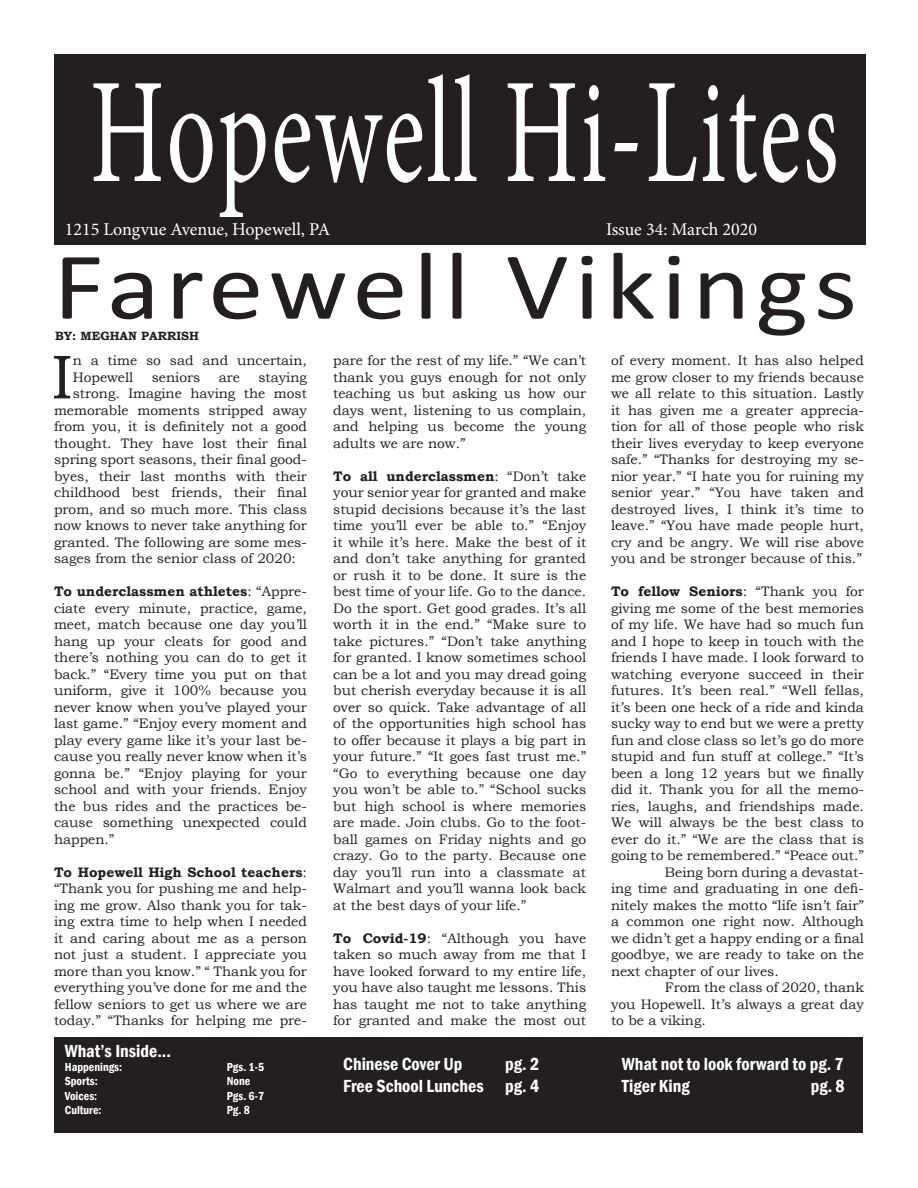
<style>
.page{position:relative;width:918px;height:1188px;background:#fff}
.page>*{position:absolute;margin:0;border:0;box-sizing:border-box;transform-origin:0 0}
.t1{font:150.15px "Minion Pro";letter-spacing:.02em;color:#fff;scale:.65 1}
.t2{font:96.6px "Calibri";letter-spacing:.05em;color:#231f20;scale:1.15 1}
.t3{font:62.25px "Bookman Old Style";color:#231f20}
.t4{font:600 condensed 18px/21.6px "Franklin Gothic";color:#fff}
.t5{font:18px "Minion Pro";color:#fff}
.t6{font:13.8px/16.5px "Bookman Old Style";color:#231f20;text-align:justify}
.t7{font:700 13.8px "Bookman Old Style";color:#231f20}
.t8{font:600 condensed 12px "Franklin Gothic";color:#fff}
.t9{font:700 12px "Bookman Old Style";color:#231f20}
.s1{font-weight:700}
.s2{font-weight:400}
</style>
<div class="page">
<div style="left:54px;top:55px;width:812px;height:190px;background:#231f20"></div>
<div style="left:55px;top:1038px;width:808px;height:95px;background:#231f20"></div>
<h1 class="t1" style="left:90px;top:32px;width:1154px">Hopewell Hi-Lites</h1>
<h3 class="t5" style="left:65px;top:217px;width:267px">1215 Longvue Avenue, Hopewell, PA</h3>
<h3 class="t5" style="left:606px;top:217px;width:153px">Issue 34: March 2020</h3>
<h2 class="t2" style="left:53px;top:219px;width:701px">Farewell Vikings</h2>
<p class="t9" style="left:55px;top:327px;width:145px">BY: MEGHAN PARRISH</p>
<h3 class="t3" style="left:52px;top:337px;width:23px">I</h3>
<p class="t6" style="left:73px;top:352px;width:236px">n a time so sad and uncertain,<br>Hopewell</p>
<p class="t6" style="left:152px;top:369px;width:50px">seniors</p>
<p class="t6" style="left:219px;top:369px;width:23px">are</p>
<p class="t6" style="left:258px;top:369px;width:50px">staying</p>
<p class="t6" style="left:73px;top:385px;width:236px">strong. Imagine having the most</p>
<p class="t6" style="left:54px;top:402px;width:254px">memorable moments stripped away</p>
<p class="t6" style="left:54px;top:418px;width:255px">from you, it is definitely not a good</p>
<p class="t6" style="left:54px;top:435px;width:254px">thought. They have lost their final</p>
<p class="t6" style="left:54px;top:451px;width:255px">spring sport seasons, their final good-</p>
<p class="t6" style="left:54px;top:468px;width:255px">byes, their last months with their</p>
<p class="t6" style="left:54px;top:484px;width:254px">childhood best friends, their final</p>
<p class="t6" style="left:54px;top:501px;width:255px">prom, and so much more. This class</p>
<p class="t6" style="left:54px;top:517px;width:255px">now knows to never take anything for</p>
<p class="t6" style="left:54px;top:534px;width:255px">granted. The following are some mes-</p>
<p class="t6" style="left:54px;top:550px;width:244px">sages from the senior class of 2020:</p>
<p class="t6" style="left:54px;top:583px;width:255px"><span class="s1">To underclassmen athletes</span>: “Appre&shy;ciate every minute, practice, game, meet, match because one day you’ll hang up your cleats for good and there’s nothing you can do to get it back.” “Every time you put on that uniform, give it 100% because you never know when you’ve played your last game.” “Enjoy every moment and play every game like it’s your last be&shy;cause you really never know when it’s gonna be.” “Enjoy playing for your school and with your friends. Enjoy the bus rides and the practices be&shy;cause something unexpected could happen.”</p>
<p class="t6" style="left:54px;top:864px;width:255px"><span class="s1">To Hopewell High School teachers</span>: “Thank you for pushing me and help&shy;ing me grow. Also thank you for tak&shy;ing extra time to help when I needed it and caring about me as a person not just a student. I appreciate you more than you know.” “ Thank you for everything you’ve done for me and the fellow seniors to get us where we are today.” “Thanks for helping me pre-</p>
<h3 class="t4" style="left:65px;top:1040px;width:108px">What’s Inside...</h3>
<p class="t8" style="left:65px;top:1059px;width:59px">Happenings:</p>
<p class="t8" style="left:227px;top:1059px;width:39px">Pgs. 1-5</p>
<p class="t8" style="left:65px;top:1073px;width:34px">Sports:</p>
<p class="t8" style="left:227px;top:1073px;width:25px">None</p>
<p class="t8" style="left:65px;top:1088px;width:34px">Voices:</p>
<p class="t8" style="left:227px;top:1088px;width:39px">Pgs. 6-7</p>
<p class="t8" style="left:65px;top:1102px;width:38px">Culture:</p>
<p class="t8" style="left:227px;top:1102px;width:25px">Pg. 8</p>
<p class="t6" style="left:333px;top:352px;width:255px">pare for the rest of my life.” “We can’t thank you guys enough for not only teaching us but asking us how our days went, listening to us complain, and helping us become the young adults we are now.”</p>
<p class="t6" style="left:333px;top:468px;width:255px"><span class="s1">To all underclassmen</span>: “Don’t take your senior year for granted and make stupid decisions because it’s the last time you’ll ever be able to.” “Enjoy it while it’s here. Make the best of it and don’t take anything for granted or rush it to be done. It sure is the best time of your life. Go to the dance.<br>Do the sport. Get good grades. It’s all worth it in the end.” “Make sure to take pictures.” “Don’t take anything for granted. I know sometimes school can be a lot and you may dread going but cherish everyday because it is all over so quick. Take advantage of all of the opportunities high school has to offer because it plays a big part in your future.” “It goes fast trust me.” “Go to everything because one day you won’t be able to.” “School sucks but high school is where memories are made. Join clubs. Go to the foot&shy;ball games on Friday nights and go crazy. Go to the party. Because one day you’ll run into a classmate at Walmart and you’ll wanna look back at the best days of your life.”</p>
<p class="t6" style="left:333px;top:930px;width:255px"><span class="s1">To Covid-19</span>: “Although you have taken so much away from me that I have looked forward to my entire life, you have also taught me lessons. This has taught me not to take anything for granted and make the most out</p>
<p class="t6" style="left:611px;top:352px;width:255px">of every moment. It has also helped me grow closer to my friends because we all relate to this situation. Lastly it has given me a greater apprecia&shy;tion for all of those people who risk their lives everyday to keep everyone safe.” “Thanks for destroying my se&shy;nior year.” “I hate you for ruining my senior year.” “You have taken and destroyed lives, I think it’s time to leave.” “You have made people hurt, cry and be angry. We will rise above you and be stronger because of this.”</p>
<p class="t7" style="left:611px;top:582px;width:254px">To fellow Seniors<span class="s2">: “Thank you for</span></p>
<p class="t6" style="left:611px;top:600px;width:255px">giving me some of the best memories</p>
<p class="t6" style="left:611px;top:616px;width:255px">of my life. We have had so much fun</p>
<p class="t6" style="left:611px;top:633px;width:254px">and I hope to keep in touch with the</p>
<p class="t6" style="left:611px;top:649px;width:255px">friends I have made. I look forward to</p>
<p class="t6" style="left:611px;top:666px;width:254px">watching everyone succeed in their</p>
<p class="t6" style="left:611px;top:682px;width:255px">futures. It’s been real.” “Well fellas,</p>
<p class="t6" style="left:611px;top:699px;width:254px">it’s been one heck of a ride and kinda</p>
<p class="t6" style="left:611px;top:715px;width:254px">sucky way to end but we were a pretty</p>
<p class="t6" style="left:611px;top:732px;width:254px">fun and close class so let’s go do more</p>
<p class="t6" style="left:611px;top:748px;width:255px">stupid and fun stuff at college.” “It’s</p>
<p class="t6" style="left:611px;top:765px;width:254px">been a long 12 years but we finally</p>
<p class="t6" style="left:611px;top:781px;width:255px">did it. Thank you for all the memo-</p>
<p class="t6" style="left:611px;top:798px;width:254px">ries, laughs, and friendships made.</p>
<p class="t6" style="left:611px;top:814px;width:255px">We will always be the best class to</p>
<p class="t6" style="left:611px;top:831px;width:254px">ever do it.” “We are the class that is</p>
<p class="t6" style="left:611px;top:847px;width:255px">going to be remembered.” “Peace out.”</p>
<p class="t6" style="left:665px;top:864px;width:201px">Being born during a devastat-</p>
<p class="t6" style="left:611px;top:880px;width:255px">ing time and graduating in one defi-</p>
<p class="t6" style="left:611px;top:897px;width:255px">nitely makes the motto “life isn’t fair”</p>
<p class="t6" style="left:611px;top:913px;width:255px">a common one right now. Although</p>
<p class="t6" style="left:611px;top:930px;width:254px">we didn’t get a happy ending or a final</p>
<p class="t6" style="left:611px;top:946px;width:255px">goodbye, we are ready to take on the</p>
<p class="t6" style="left:611px;top:963px;width:169px">next chapter of our lives.</p>
<p class="t6" style="left:665px;top:979px;width:200px">From the class of 2020, thank</p>
<p class="t6" style="left:611px;top:996px;width:255px">you Hopewell. It’s always a great day</p>
<p class="t6" style="left:611px;top:1012px;width:96px">to be a viking.</p>
<h3 class="t4" style="left:343px;top:1053px;width:121px">Chinese Cover Up</h3>
<h3 class="t4" style="left:343px;top:1053px;width:198px;text-align:right">pg. 2<br>Free School Lunches pg. 4</h3>
<h3 class="t4" style="left:622px;top:1053px;width:223px">What not to look forward to pg. 7<br>Tiger King</h3>
<h3 class="t4" style="left:811px;top:1075px;width:36px">pg. 8</h3>
</div>
